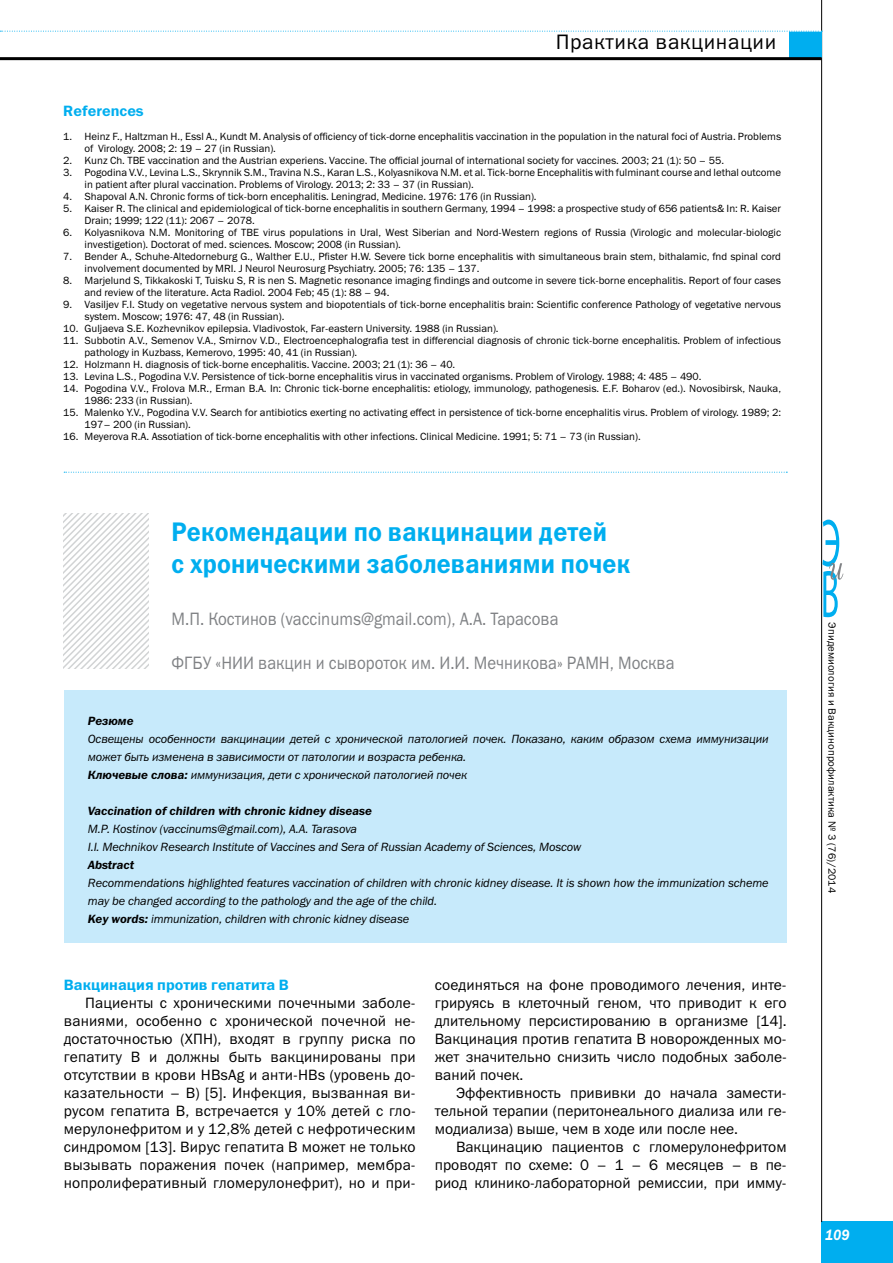
<style>
.page{position:relative;width:893px;height:1263px;background:#fff}
.page>*{position:absolute;margin:0;border:0;box-sizing:border-box;transform-origin:0 0}
.t1{font:27px/32.4px "Franklin Gothic Demi C";letter-spacing:.005em;color:#00aeef;scale:.9 1}
.t2{font:21px "Franklin Gothic Book C";letter-spacing:.025em;color:#000}
.t3{font:18px "Franklin Gothic Book C";color:#808285;scale:.9 1}
.t4{font:15px/18px "Franklin Gothic Book C";color:#000;text-align:justify}
.t5{font:15px "Franklin Gothic Demi C";color:#00aeef}
.t6{font:italic 15px "Franklin Gothic Demi C";color:#fff;scale:.9 1}
.t7{font:italic 12px/18px "Franklin Gothic Book C";letter-spacing:-.01em;color:#000}
.t8{font:italic 12px "Franklin Gothic Demi C";color:#000}
.t9{font:10.5px/12px "Franklin Gothic Book C";color:#000}
.s1{font-family:"Franklin Gothic Demi C"}
</style>
<div class="page">
<div style="left:821px;top:1222px;width:72px;height:41px;background:#00aeef"></div>
<hr style="left:821px;top:0;width:1px;height:1222px;background:#000">
<svg style="left:822px;top:520px;width:21px;height:97px"></svg>
<div style="left:789px;top:31px;width:32px;height:26px;background:#00aeef"></div>
<svg style="left:0;top:31px;width:822px;height:1px"></svg>
<hr style="left:0;top:57px;width:822px;height:3px;background:#000">
<svg style="left:64px;top:472px;width:723px;height:1px"></svg>
<svg style="left:64px;top:513px;width:85px;height:156px"></svg>
<div style="left:64px;top:690px;width:723px;height:252px;background:#c7eafb"></div>
<h2 class="t2" style="left:556px;top:31px;width:222px">Практика вакцинации</h2>
<h3 class="t5" style="left:63px;top:103px;width:82px">References</h3>
<p class="t9" style="left:85px;top:131px;width:698px;text-indent:-21px">1. Heinz F., Haltzman H., Essl A., Kundt M. Analysis of officiency of tick-dorne encephalitis vaccination in the population in the natural foci of Austria. Problems of Virology. 2008; 2: 19 – 27 (in Russian).</p>
<p class="t9" style="left:63px;top:155px;width:662px">2. Kunz Ch. TBE vaccination and the Austrian experiens. Vaccine. The official journal of international society for vaccines. 2003; 21 (1): 50 – 55.</p>
<p class="t9" style="left:85px;top:167px;width:698px;text-indent:-21px">3. Pogodina V.V., Levina L.S., Skrynnik S.M., Travina N.S., Karan L.S., Kolyasnikova N.M. et al. Tick-borne Encephalitis with fulminant course and lethal outcome in patient after plural vaccination. Problems of Virology. 2013; 2: 33 – 37 (in Russian).</p>
<p class="t9" style="left:63px;top:191px;width:475px">4. Shapoval A.N. Chronic forms of tick-born encephalitis. Leningrad, Medicine. 1976: 176 (in Russian).</p>
<p class="t9" style="left:85px;top:203px;width:698px;text-indent:-21px">5. Kaiser R. The clinical and epidemiological of tick-borne encephalitis in southern Germany, 1994 – 1998: a prospective study of 656 patients&amp; In: R. Kaiser<br>Drain; 1999; 122 (11): 2067 – 2078.</p>
<p class="t9" style="left:85px;top:227px;width:698px;text-indent:-21px">6. Kolyasnikova N.M. Monitoring of TBE virus populations in Ural, West Siberian and Nord-Western regions of Russia (Virologic and molecular-biologic investigetion). Doctorat of med. sciences. Moscow; 2008 (in Russian).</p>
<p class="t9" style="left:85px;top:251px;width:698px;text-indent:-21px">7. Bender A., Schuhe-Altedorneburg G., Walther E.U., Pfister H.W. Severe tick borne encephalitis with simultaneous brain stem, bithalamic, fnd spinal cord involvement documented by MRI. J Neurol Neurosurg Psychiatry. 2005; 76: 135 – 137.</p>
<p class="t9" style="left:85px;top:275px;width:698px;text-indent:-21px">8. Marjelund S, Tikkakoski T, Tuisku S, R is nen S. Magnetic resonance imaging findings and outcome in severe tick-borne encephalitis. Report of four cases and review of the literature. Acta Radiol. 2004 Feb; 45 (1): 88 – 94.</p>
<p class="t9" style="left:85px;top:299px;width:698px;text-indent:-21px">9. Vasiljev F.I. Study on vegetative nervous system and biopotentials of tick-borne encephalitis brain: Scientific conference Pathology of vegetative nervous system. Moscow; 1976: 47, 48 (in Russian).</p>
<p class="t9" style="left:63px;top:323px;width:437px">10. Guljaeva S.E. Kozhevnikov epilepsia. Vladivostok, Far-eastern University. 1988 (in Russian).</p>
<p class="t9" style="left:85px;top:335px;width:698px;text-indent:-21px">11. Subbotin A.V., Semenov V.A., Smirnov V.D., Electroencephalografia test in differencial diagnosis of chronic tick-borne encephalitis. Problem of infectious pathology in Kuzbass, Kemerovo, 1995: 40, 41 (in Russian).</p>
<p class="t9" style="left:63px;top:359px;width:394px">12. Holzmann H. diagnosis of tick-borne encephalitis. Vaccine. 2003; 21 (1): 36 – 40.</p>
<p class="t9" style="left:63px;top:371px;width:640px">13. Levina L.S., Pogodina V.V. Persistence of tick-borne encephalitis virus in vaccinated organisms. Problem of Virology. 1988; 4: 485 – 490.</p>
<p class="t9" style="left:85px;top:383px;width:698px;text-indent:-21px">14. Pogodina V.V., Frolova M.R., Erman B.A. In: Chronic tick-borne encephalitis: etiology, immunology, pathogenesis. E.F. Boharov (ed.). Novosibirsk, Nauka,<br>1986: 233 (in Russian).</p>
<p class="t9" style="left:85px;top:407px;width:698px;text-indent:-21px">15. Malenko Y.V., Pogodina V.V. Search for antibiotics exerting no activating effect in persistence of tick-borne encephalitis virus. Problem of virology. 1989; 2:<br>197– 200 (in Russian).</p>
<p class="t9" style="left:63px;top:431px;width:579px">16. Meyerova R.A. Assotiation of tick-borne encephalitis with other infections. Clinical Мedicine. 1991; 5: 71 – 73 (in Russian).</p>
<h1 class="t1" style="left:172px;top:515px;width:511px">Рекомендации по вакцинации детей<br>с хроническими заболеваниями почек</h1>
<h3 class="t3" style="left:172px;top:609px;width:431px">М.П. Костинов (vaccinums@gmail.com), А.А. Тарасова</h3>
<h3 class="t3" style="left:172px;top:652px;width:560px">ФГБУ «НИИ вакцин и сывороток им. И.И. Мечникова» РАМН, Москва</h3>
<p class="t8" style="left:88px;top:714px;width:47px">Резюме</p>
<p class="t7" style="left:88px;top:729px;width:682px">Освещены особенности вакцинации детей с хронической патологией почек. Показано, каким образом схема иммунизации может быть изменена в зависимости от патологии и возраста ребенка.<br><span class="s1">Ключевые слова:</span> иммунизация, дети с хронической патологией почек</p>
<p class="t8" style="left:88px;top:804px;width:285px">Vaccination of children with chronic kidney disease</p>
<p class="t7" style="left:88px;top:819px;width:495px">М.P. Коstinov (vaccinums@gmail.com), А.А. Таrasova<br>I.I. Mechnikov Research Institute of Vaccines and Sera of Russian Academy of Sciences, Moscow</p>
<p class="t8" style="left:88px;top:858px;width:48px">Abstract</p>
<p class="t7" style="left:88px;top:873px;width:682px">Recommendations highlighted features vaccination of children with chronic kidney disease. It is shown how the immunization scheme may be changed according to the pathology and the age of the child.<br><span class="s1">Key words:</span> immunization, children with chronic kidney disease</p>
<h3 class="t5" style="left:64px;top:976px;width:227px">Вакцинация против гепатита В</h3>
<p class="t4" style="left:64px;top:994px;width:353px;text-indent:21px">Пациенты с хроническими почечными заболе&shy;ваниями, особенно с хронической почечной не&shy;достаточностью (ХПН), входят в группу риска по гепатиту В и должны быть вакцинированы при отсутствии в крови HBsAg и анти-HBs (уровень до&shy;казательности – В) [5]. Инфекция, вызванная ви&shy;русом гепатита В, встречается у 10% детей с гло&shy;мерулонефритом и у 12,8% детей с нефротическим синдромом [13]. Вирус гепатита В может не только вызывать поражения почек (например, мембра&shy;нопролиферативный гломерулонефрит), но и при-</p>
<p class="t4" style="left:435px;top:976px;width:353px">соединяться на фоне проводимого лечения, инте&shy;грируясь в клеточный геном, что приводит к его длительному персистированию в организме [14].<br>Вакцинация против гепатита В новорожденных мо&shy;жет значительно снизить число подобных заболе&shy;ваний почек.</p>
<h3 class="t4" style="left:435px;top:1084px;width:353px;text-indent:21px">Эффективность прививки до начала замести&shy;тельной терапии (перитонеального диализа или ге&shy;модиализа) выше, чем в ходе или после нее.</h3>
<h3 class="t4" style="left:435px;top:1138px;width:353px;text-indent:21px">Вакцинацию пациентов с гломерулонефритом проводят по схеме: 0 – 1 – 6 месяцев – в пе&shy;риод клинико-лабораторной ремиссии, при имму-</h3>
<p class="t9" style="left:838px;top:622px;width:272px;rotate:90deg">Эпидемиология и Вакцинопрофилактика № 3 (76)/2014</p>
<h3 class="t6" style="left:825px;top:1226px;width:29px">109</h3>
</div>
